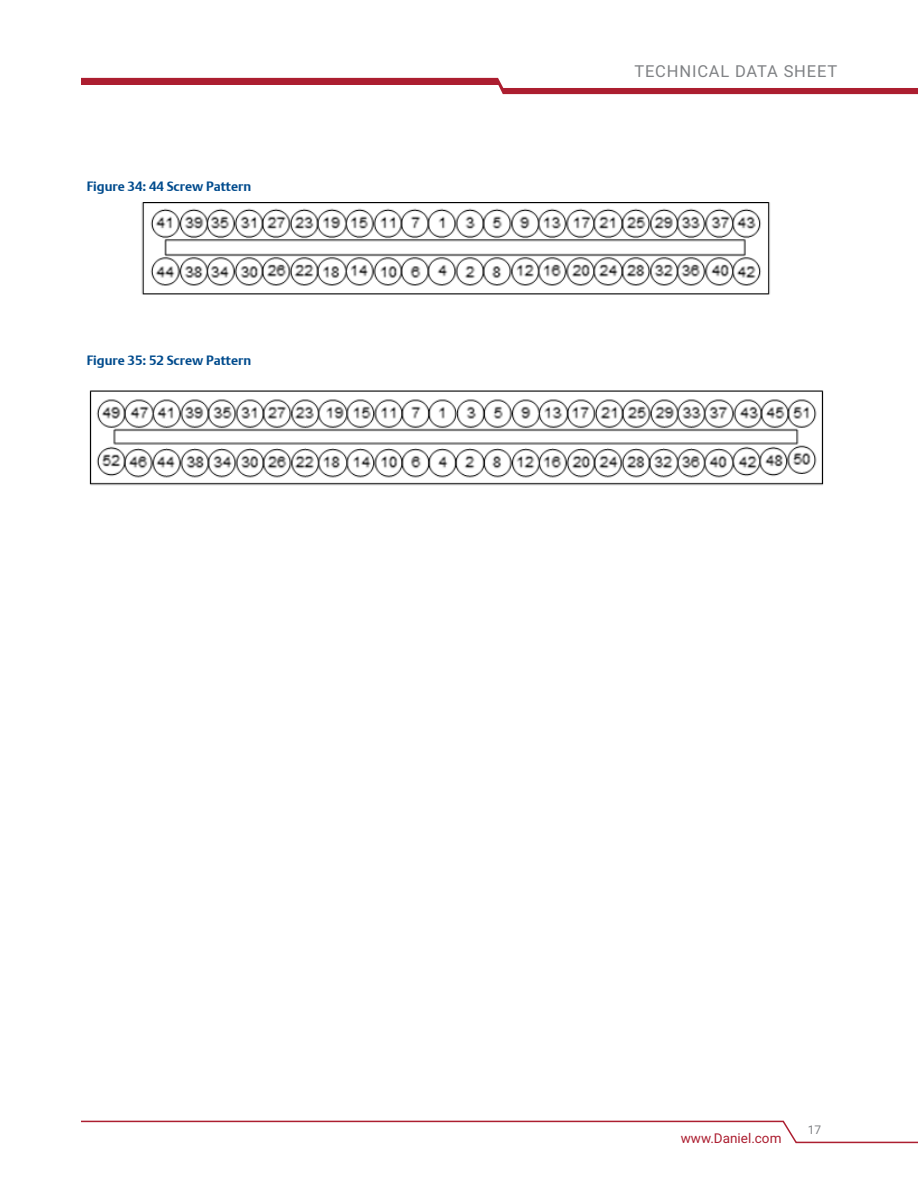
<style>
.page{position:relative;width:918px;height:1188px;background:#fff}
.page>*{position:absolute;margin:0;border:0;box-sizing:border-box;transform-origin:0 0}
.t1{font:16.5px "Roboto";letter-spacing:.05em;color:#808285}
.t2{font:13.5px "Roboto";color:#ac1e30}
.t3{font:13.2px "DTL Argo T Bold";color:#004b8d}
.t4{font:12px "Roboto";color:#808285}
</style>
<div class="page">
<svg style="left:81px;top:1120px;width:837px;height:24px"></svg>
<svg style="left:81px;top:78px;width:837px;height:16px"></svg>
<img style="left:141px;top:203px;width:629px;height:92px">
<img style="left:89px;top:390px;width:735px;height:96px">
<p class="t3" style="left:87px;top:179px;width:166px">Figure 34: 44 Screw Pattern</p>
<p class="t3" style="left:87px;top:353px;width:166px">Figure 35: 52 Screw Pattern</p>
<p class="t1" style="left:634px;top:59px;width:204px">TECHNICAL DATA SHEET</p>
<p class="t2" style="left:681px;top:1129px;width:102px">www.Daniel.com</p>
<p class="t4" style="left:808px;top:1121px;width:15px">17</p>
</div>
